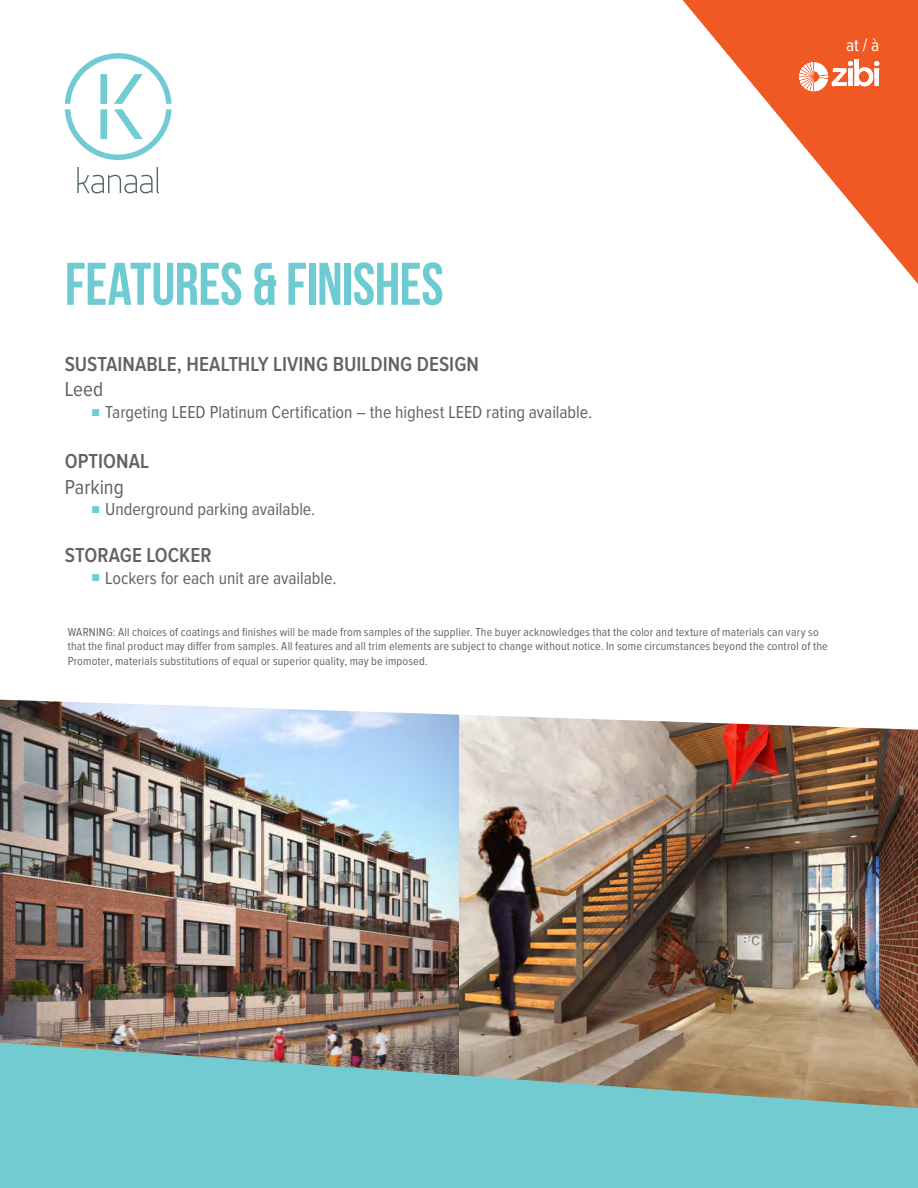
<style>
.page{position:relative;width:918px;height:1188px;background:#fff}
.page>*{position:absolute;margin:0;border:0;box-sizing:border-box;transform-origin:0 0}
.Headlines{font:700 60px "Bebas Neue";letter-spacing:-.005em;color:#6fcbd2}
.t1{font:600 21px "Proxima Nova Cond";color:#636366}
.t2{font:21px "Proxima Nova Cond";color:#636366}
.t3{font:18px "Proxima Nova Cond";color:#636366}
.t4{font:18px "Proxima Nova Cond";color:#fff}
.t5{font:12px/14.4px "Proxima Nova Cond";letter-spacing:.015em;color:#636366}
.s1{font-size:12px;color:#6fcbd2}
</style>
<div class="page">
<img style="left:0;top:730px;width:460px;height:313px">
<img style="left:460px;top:730px;width:458px;height:313px">
<svg style="left:0;top:1043px;width:918px;height:145px;fill:#71cbd1"></svg>
<svg style="left:0;top:699px;width:918px;height:31px"></svg>
<svg style="left:683px;top:0;width:235px;height:284px"></svg>
<svg style="left:799px;top:59px;width:80px;height:32px"></svg>
<svg style="left:77px;top:167px;width:82px;height:26px"></svg>
<svg style="left:65px;top:53px;width:107px;height:107px"></svg>
<h3 class="t4" style="left:846px;top:37px;width:35px">at / à</h3>
<p class="Headlines" style="left:65px;top:251px;width:380px">FEATURES &amp; FINISHES</p>
<p class="t1" style="left:65px;top:355px;width:416px">SUSTAINABLE, HEALTHLY LIVING BUILDING DESIGN</p>
<p class="t2" style="left:65px;top:380px;width:40px">Leed</p>
<p class="t3" style="left:92px;top:404px;width:502px"><span class="s1">■</span> Targeting LEED Platinum Certification – the highest LEED rating available.</p>
<p class="t1" style="left:65px;top:452px;width:86px">OPTIONAL</p>
<p class="t2" style="left:65px;top:477px;width:60px">Parking</p>
<p class="t3" style="left:92px;top:501px;width:225px"><span class="s1">■</span> Underground parking available.</p>
<p class="t1" style="left:65px;top:545px;width:148px">STORAGE LOCKER</p>
<p class="t3" style="left:92px;top:569px;width:246px"><span class="s1">■</span> Lockers for each unit are available.</p>
<p class="t5" style="left:68px;top:625px;width:762px">WARNING: All choices of coatings and finishes will be made from samples of the supplier. The buyer acknowledges that the color and texture of materials can vary so that the final product may differ from samples. All features and all trim elements are subject to change without notice. In some circumstances beyond the control of the<br>Promoter, materials substitutions of equal or superior quality, may be imposed.</p>
</div>
